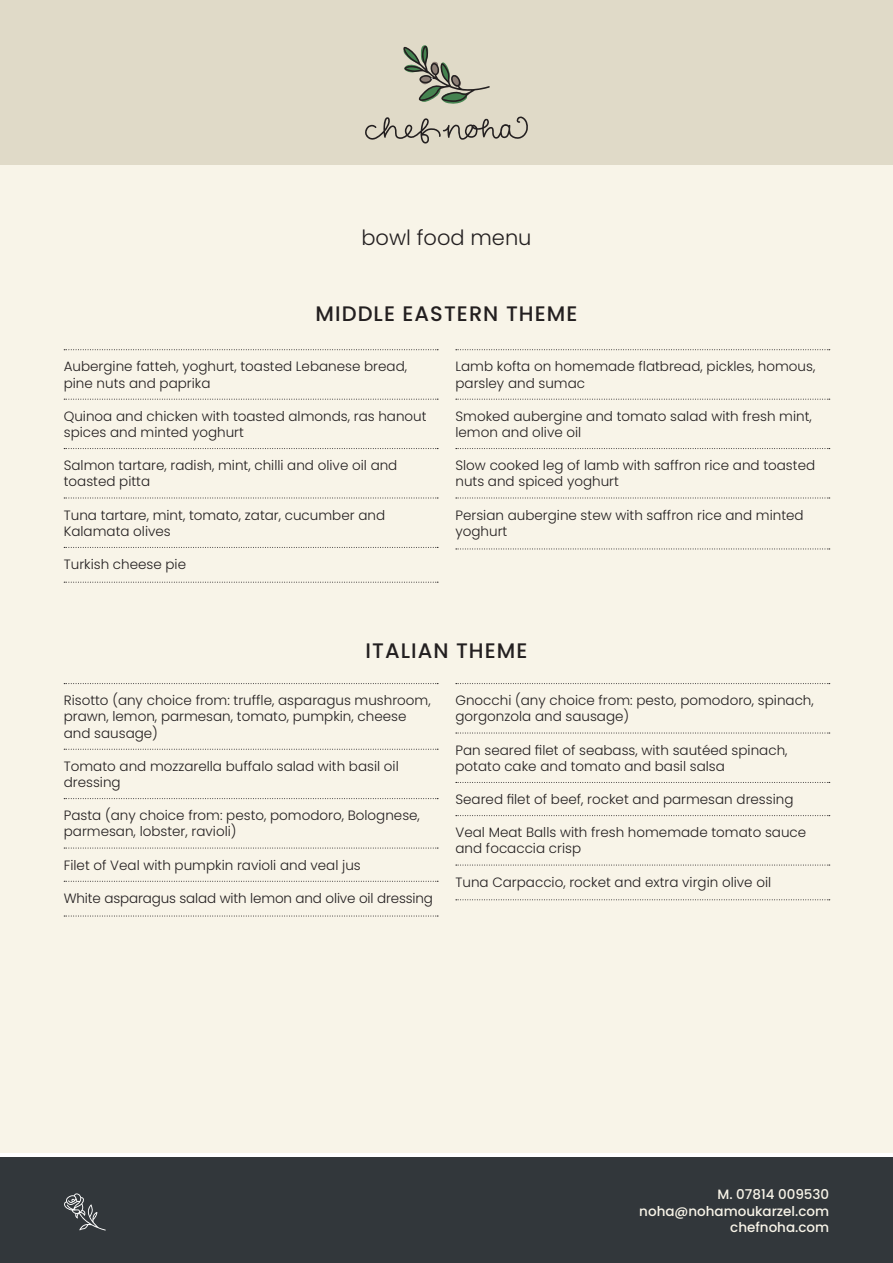
<style>
.page{position:relative;width:893px;height:1263px;background:#fff}
.page>*{position:absolute;margin:0;border:0;box-sizing:border-box;transform-origin:0 0}
.t1{font:500 21px "Poppins";letter-spacing:.05em;color:#231f20}
.t2{font:300 21px "Poppins";color:#231f20}
.t3{font:300 13.5px/16.2px "Poppins";color:#231f20}
.t4{font:500 13.5px "Poppins";color:#f8f4e8}
</style>
<div class="page">
<div style="left:0;top:94px;width:893px;height:1059px;background:#f8f4e8"></div>
<svg style="left:64px;top:349px;width:374px;height:1px"></svg>
<svg style="left:64px;top:399px;width:374px;height:1px"></svg>
<svg style="left:64px;top:448px;width:374px;height:1px"></svg>
<svg style="left:64px;top:498px;width:374px;height:1px"></svg>
<svg style="left:64px;top:547px;width:374px;height:1px"></svg>
<svg style="left:64px;top:582px;width:374px;height:1px"></svg>
<svg style="left:456px;top:349px;width:374px;height:1px"></svg>
<svg style="left:456px;top:399px;width:374px;height:1px"></svg>
<svg style="left:456px;top:448px;width:374px;height:1px"></svg>
<svg style="left:456px;top:498px;width:374px;height:1px"></svg>
<svg style="left:456px;top:549px;width:374px;height:1px"></svg>
<div style="left:0;top:1157px;width:893px;height:106px;background:#32373b"></div>
<div style="left:0;top:0;width:893px;height:165px;background:#e0dac8"></div>
<svg style="left:403px;top:45px;width:87px;height:59px"></svg>
<svg style="left:365px;top:116px;width:163px;height:28px"></svg>
<svg style="left:64px;top:683px;width:374px;height:1px"></svg>
<svg style="left:64px;top:749px;width:374px;height:1px"></svg>
<svg style="left:64px;top:798px;width:374px;height:1px"></svg>
<svg style="left:64px;top:848px;width:374px;height:1px"></svg>
<svg style="left:64px;top:881px;width:374px;height:1px"></svg>
<svg style="left:64px;top:916px;width:374px;height:1px"></svg>
<svg style="left:456px;top:683px;width:374px;height:1px"></svg>
<svg style="left:456px;top:733px;width:374px;height:1px"></svg>
<svg style="left:456px;top:782px;width:374px;height:1px"></svg>
<svg style="left:456px;top:815px;width:374px;height:1px"></svg>
<svg style="left:456px;top:865px;width:374px;height:1px"></svg>
<svg style="left:456px;top:899px;width:374px;height:1px"></svg>
<svg style="left:64px;top:1193px;width:42px;height:37px"></svg>
<p class="t2" style="left:361px;top:225px;width:172px">bowl food menu</p>
<p class="t1" style="left:316px;top:301px;width:263px">MIDDLE EASTERN THEME</p>
<p class="t3" style="left:64px;top:359px;width:345px">Aubergine fatteh, yoghurt, toasted Lebanese bread, pine nuts and paprika</p>
<p class="t3" style="left:64px;top:408px;width:364px">Quinoa and chicken with toasted almonds, ras hanout spices and minted yoghurt</p>
<p class="t3" style="left:64px;top:457px;width:335px">Salmon tartare, radish, mint, chilli and olive oil and toasted pitta</p>
<p class="t3" style="left:64px;top:507px;width:323px">Tuna tartare, mint, tomato, zatar, cucumber and<br>Kalamata olives</p>
<p class="t3" style="left:64px;top:556px;width:124px">Turkish cheese pie</p>
<p class="t3" style="left:455px;top:359px;width:361px">Lamb kofta on homemade flatbread, pickles, homous, parsley and sumac</p>
<p class="t3" style="left:455px;top:408px;width:358px">Smoked aubergine and tomato salad with fresh mint, lemon and olive oil</p>
<p class="t3" style="left:455px;top:457px;width:361px">Slow cooked leg of lamb with saffron rice and toasted nuts and spiced yoghurt</p>
<p class="t3" style="left:455px;top:507px;width:350px">Persian aubergine stew with saffron rice and minted yoghurt</p>
<p class="t1" style="left:366px;top:639px;width:163px">ITALIAN THEME</p>
<p class="t3" style="left:64px;top:692px;width:368px">Risotto (any choice from: truffle, asparagus mushroom, prawn, lemon, parmesan, tomato, pumpkin, cheese and sausage)</p>
<p class="t3" style="left:64px;top:758px;width:337px">Tomato and mozzarella buffalo salad with basil oil dressing</p>
<p class="t3" style="left:64px;top:807px;width:358px">Pasta (any choice from: pesto, pomodoro, Bolognese, parmesan, lobster, ravioli)</p>
<p class="t3" style="left:64px;top:857px;width:298px">Filet of Veal with pumpkin ravioli and veal jus</p>
<p class="t3" style="left:64px;top:890px;width:371px">White asparagus salad with lemon and olive oil dressing</p>
<p class="t3" style="left:455px;top:692px;width:360px">Gnocchi (any choice from: pesto, pomodoro, spinach, gorgonzola and sausage)</p>
<p class="t3" style="left:455px;top:742px;width:334px">Pan seared filet of seabass, with sautéed spinach, potato cake and tomato and basil salsa</p>
<p class="t3" style="left:455px;top:791px;width:339px">Seared filet of beef, rocket and parmesan dressing</p>
<p class="t3" style="left:455px;top:824px;width:352px">Veal Meat Balls with fresh homemade tomato sauce and focaccia crisp</p>
<p class="t3" style="left:455px;top:874px;width:317px">Tuna Carpaccio, rocket and extra virgin olive oil</p>
<p class="t4" style="left:717px;top:1187px;width:113px">M. 07814 009530</p>
<p class="t4" style="left:639px;top:1203px;width:191px">noha@nohamoukarzel.com</p>
<p class="t4" style="left:730px;top:1219px;width:100px">chefnoha.com</p>
</div>
